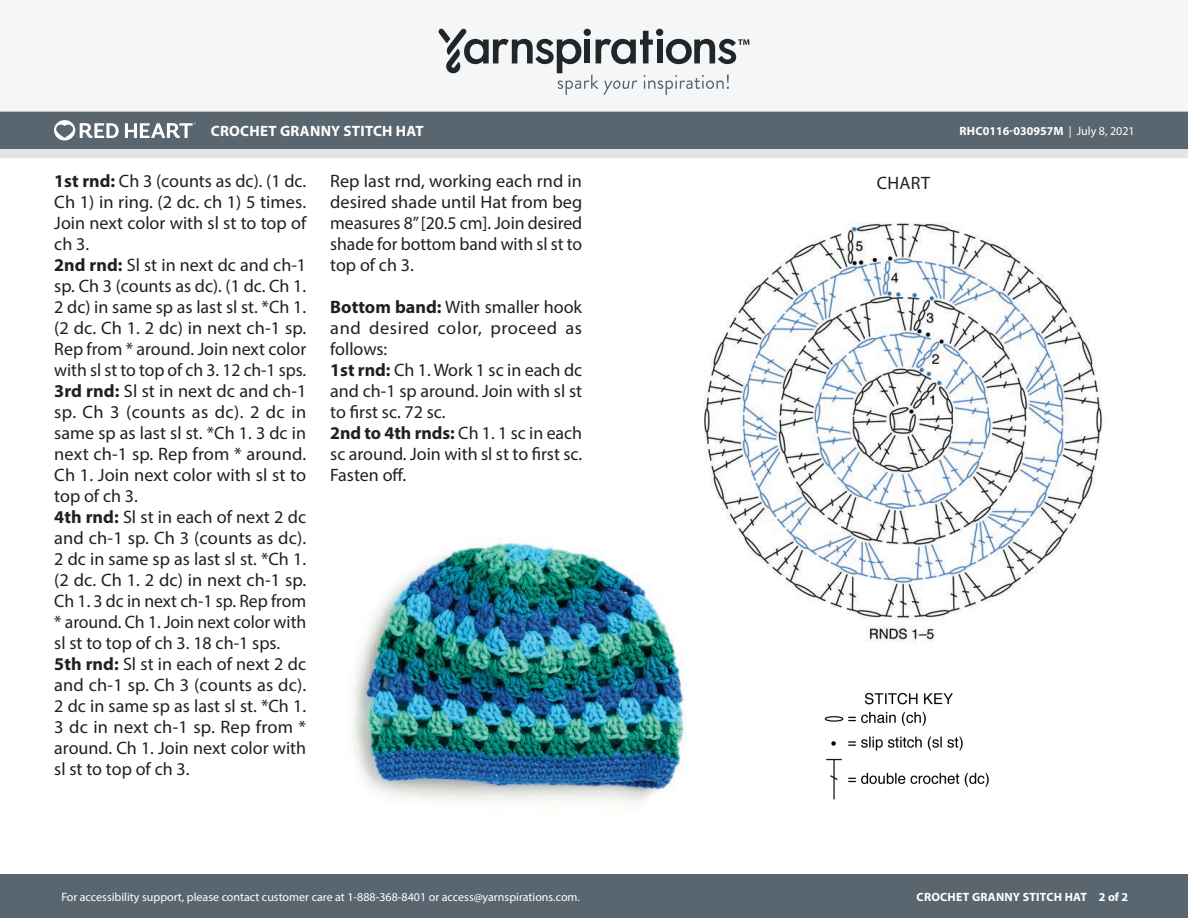
<style>
.page{position:relative;width:1188px;height:918px;background:#fff}
.page>*{position:absolute;margin:0;border:0;box-sizing:border-box;transform-origin:0 0}
.Body_-__Auto_Style_w{font:18px/21px "Myriad Pro";color:#231f20;text-align:justify}
.Diagram___Schematic{font:18px "Myriad Pro";letter-spacing:.02em;color:#231f20}
.t1{font:700 15px "Myriad Pro";letter-spacing:.02em;color:#fff}
.t2{font:12px "Myriad Pro";color:#fff}
.t3{font:700 12px "Myriad Pro";letter-spacing:.02em;color:#fff}
.t4{font:700 12px "Myriad Pro";color:#fff}
.s1{font-weight:400}
.s2{font-weight:700}
</style>
<div class="page">
<div style="left:0;top:875px;width:1188px;height:43px;background:#596670"></div>
<div style="left:0;top:149px;width:1188px;height:9px;background:#e4e4e4"></div>
<div style="left:0;top:111px;width:1188px;height:38px;background:#596670"></div>
<div style="left:0;top:0;width:1188px;height:112px;background:#f4f6f7"></div>
<svg style="left:438px;top:29px;width:311px;height:66px"></svg>
<svg style="left:54px;top:120px;width:65px;height:20px"></svg>
<svg style="left:125px;top:122px;width:71px;height:16px"></svg>
<img style="left:351px;top:543px;width:334px;height:260px">
<img style="left:703px;top:222px;width:400px;height:421px">
<img style="left:824px;top:692px;width:165px;height:108px">
<p class="t1" style="left:211px;top:121px;width:214px">CROCHET GRANNY STITCH HAT</p>
<p class="t4" style="left:960px;top:123px;width:177px">RHC0116-030957M <span class="s1">| July 8, 2021</span></p>
<p class="Body_-__Auto_Style_w" style="left:54px;top:170px;width:253px"><span class="s2">1st rnd:</span> Ch 3 (counts as dc). (1 dc.<br>Ch 1) in ring. (2 dc. ch 1) 5 times.<br>Join next color with sl st to top of ch 3.</p>
<p class="Body_-__Auto_Style_w" style="left:54px;top:254px;width:254px"><span class="s2">2nd rnd:</span> Sl st in next dc and ch-1 sp. Ch 3 (counts as dc). (1 dc. Ch 1.<br>2 dc) in same sp as last sl st. *Ch 1. (2 dc. Ch 1. 2 dc) in next ch-1 sp.<br>Rep from * around. Join next color with sl st to top of ch 3. 12 ch-1 sps.</p>
<p class="Body_-__Auto_Style_w" style="left:54px;top:380px;width:254px"><span class="s2">3rd rnd:</span> Sl st in next dc and ch-1 sp. Ch 3 (counts as dc). 2 dc in same sp as last sl st. *Ch 1. 3 dc in next ch-1 sp. Rep from * around.<br>Ch 1. Join next color with sl st to top of ch 3.</p>
<p class="Body_-__Auto_Style_w" style="left:54px;top:506px;width:254px"><span class="s2">4th rnd:</span> Sl st in each of next 2 dc and ch-1 sp. Ch 3 (counts as dc).<br>2 dc in same sp as last sl st. *Ch 1. (2 dc. Ch 1. 2 dc) in next ch-1 sp.<br>Ch 1. 3 dc in next ch-1 sp. Rep from * around. Ch 1. Join next color with sl st to top of ch 3. 18 ch-1 sps.</p>
<p class="Body_-__Auto_Style_w" style="left:54px;top:653px;width:253px"><span class="s2">5th rnd:</span> Sl st in each of next 2 dc and ch-1 sp. Ch 3 (counts as dc).<br>2 dc in same sp as last sl st. *Ch 1.<br>3 dc in next ch-1 sp. Rep from * around. Ch 1. Join next color with sl st to top of ch 3.</p>
<p class="Body_-__Auto_Style_w" style="left:330px;top:170px;width:254px">Rep last rnd, working each rnd in desired shade until Hat from beg measures 8” [20.5 cm]. Join desired shade for bottom band with sl st to top of ch 3.</p>
<p class="Body_-__Auto_Style_w" style="left:330px;top:296px;width:254px"><span class="s2">Bottom band:</span> With smaller hook and desired color, proceed as follows:</p>
<p class="Body_-__Auto_Style_w" style="left:330px;top:359px;width:254px"><span class="s2">1st rnd:</span> Ch 1. Work 1 sc in each dc and ch-1 sp around. Join with sl st to first sc. 72 sc.</p>
<p class="Body_-__Auto_Style_w" style="left:330px;top:422px;width:253px"><span class="s2">2nd to 4th rnds:</span> Ch 1. 1 sc in each sc around. Join with sl st to first sc.</p>
<p class="Body_-__Auto_Style_w" style="left:330px;top:464px;width:77px">Fasten off.</p>
<p class="Diagram___Schematic" style="left:877px;top:172px;width:55px">CHART</p>
<p class="t2" style="left:61px;top:889px;width:520px">For accessibility support, please contact customer care at 1-888-368-8401 or access@yarnspirations.com.</p>
<p class="t3" style="left:917px;top:889px;width:213px">CROCHET GRANNY STITCH HAT 2 of 2</p>
</div>
